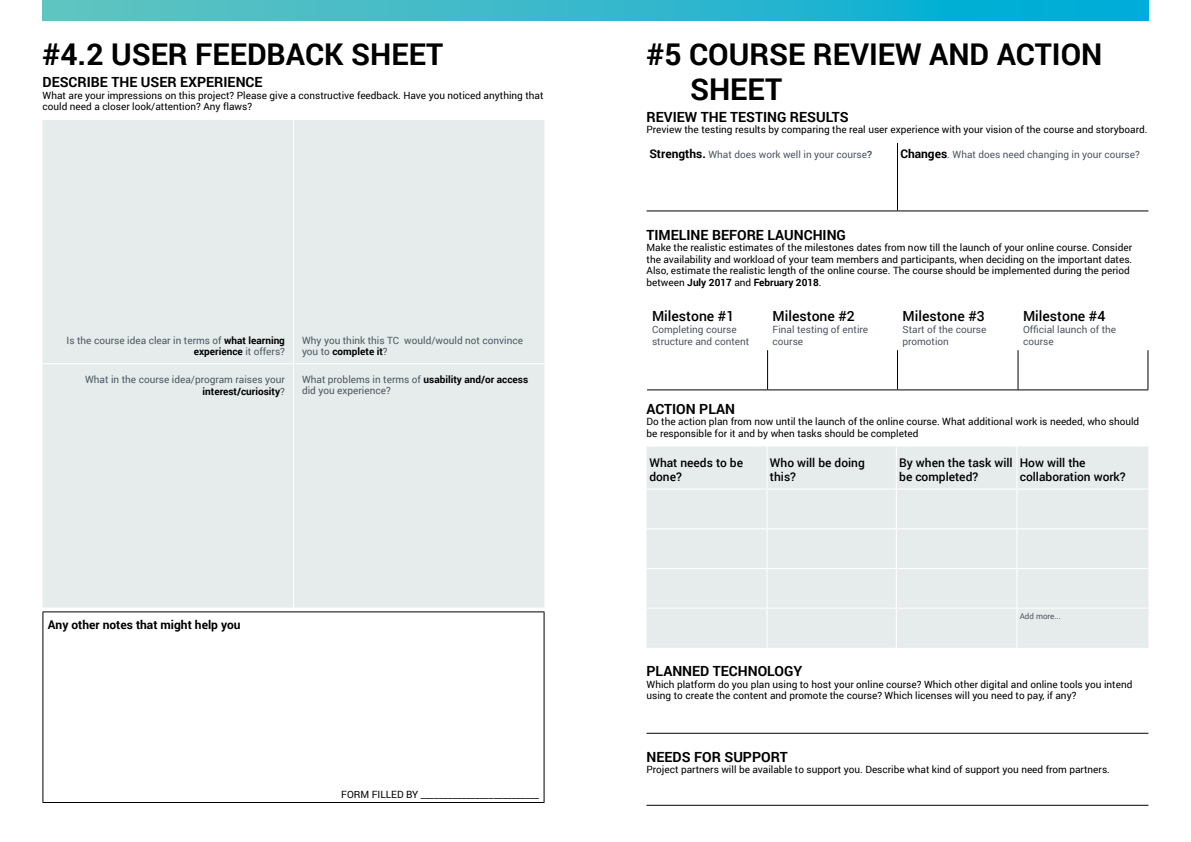
<style>
.page{position:relative;width:1191px;height:842px;background:#fff}
.page>*{position:absolute;margin:0;border:0;box-sizing:border-box;transform-origin:0 0}
.t1{font:700 30px/34.5px "Roboto";color:#000}
.t2{font:700 14px "Roboto";color:#000}
.t3{font:500 14px "Roboto";color:#000}
.t4{font:500 12px/14.4px "Roboto";color:#000}
.t5{font:700 12px "Roboto";color:#000}
.t6{font:10px/11.5px "Roboto";color:#000}
.t7{font:10px/12px "Roboto";color:#4e5762}
.t8{font:8px "Roboto";color:#4e5762}
.s1{font-weight:700;color:#000}
.s2{font-weight:700;font-size:12px;color:#000}
.s3{font-weight:700}
</style>
<div class="page">
<div style="left:43px;top:0;width:1105px;height:21px;background:linear-gradient(to right,#67c4bf,#00acd8)"></div>
<div style="left:43px;top:120px;width:501px;height:487px;background:#e6ecec"></div>
<hr style="left:293px;top:120px;width:1px;height:243px;background:#fff">
<hr style="left:43px;top:363px;width:250px;height:1px;background:#fff">
<hr style="left:293px;top:363px;width:251px;height:1px;background:#fff">
<hr style="left:293px;top:364px;width:1px;height:243px;background:#fff">
<hr style="left:43px;top:611px;width:501px;height:1px;background:#000">
<hr style="left:43px;top:612px;width:1px;height:190px;background:#000">
<hr style="left:544px;top:612px;width:1px;height:190px;background:#000">
<hr style="left:43px;top:802px;width:501px;height:1px;background:#000">
<hr style="left:897px;top:143px;width:1px;height:68px;background:#000">
<hr style="left:646px;top:211px;width:251px;height:1px;background:#000">
<hr style="left:897px;top:211px;width:251px;height:1px;background:#000">
<hr style="left:767px;top:350px;width:1px;height:39px;background:#000">
<hr style="left:897px;top:350px;width:1px;height:39px;background:#000">
<hr style="left:1017px;top:350px;width:1px;height:39px;background:#000">
<hr style="left:1147px;top:350px;width:1px;height:39px;background:#000">
<hr style="left:647px;top:389px;width:120px;height:1px;background:#000">
<hr style="left:767px;top:389px;width:130px;height:1px;background:#000">
<hr style="left:897px;top:389px;width:121px;height:1px;background:#000">
<hr style="left:1018px;top:389px;width:130px;height:1px;background:#000">
<div style="left:646px;top:446px;width:502px;height:202px;background:#e6ecec"></div>
<hr style="left:766px;top:446px;width:1px;height:43px;background:#fff">
<hr style="left:896px;top:446px;width:1px;height:43px;background:#fff">
<hr style="left:1016px;top:446px;width:1px;height:43px;background:#fff">
<hr style="left:646px;top:489px;width:121px;height:1px;background:#fff">
<hr style="left:767px;top:489px;width:129px;height:1px;background:#fff">
<hr style="left:766px;top:489px;width:1px;height:39px;background:#fff">
<hr style="left:896px;top:489px;width:121px;height:1px;background:#fff">
<hr style="left:896px;top:489px;width:1px;height:39px;background:#fff">
<hr style="left:1017px;top:489px;width:131px;height:1px;background:#fff">
<hr style="left:1016px;top:489px;width:1px;height:39px;background:#fff">
<hr style="left:646px;top:528px;width:121px;height:1px;background:#fff">
<hr style="left:767px;top:528px;width:129px;height:1px;background:#fff">
<hr style="left:766px;top:529px;width:1px;height:39px;background:#fff">
<hr style="left:896px;top:528px;width:121px;height:1px;background:#fff">
<hr style="left:896px;top:529px;width:1px;height:39px;background:#fff">
<hr style="left:1017px;top:528px;width:131px;height:1px;background:#fff">
<hr style="left:1016px;top:529px;width:1px;height:39px;background:#fff">
<hr style="left:646px;top:568px;width:121px;height:1px;background:#fff">
<hr style="left:767px;top:568px;width:129px;height:1px;background:#fff">
<hr style="left:766px;top:569px;width:1px;height:39px;background:#fff">
<hr style="left:896px;top:568px;width:121px;height:1px;background:#fff">
<hr style="left:896px;top:569px;width:1px;height:39px;background:#fff">
<hr style="left:1017px;top:568px;width:131px;height:1px;background:#fff">
<hr style="left:1016px;top:569px;width:1px;height:39px;background:#fff">
<hr style="left:646px;top:608px;width:121px;height:1px;background:#fff">
<hr style="left:767px;top:608px;width:129px;height:1px;background:#fff">
<hr style="left:766px;top:608px;width:1px;height:40px;background:#fff">
<hr style="left:896px;top:608px;width:121px;height:1px;background:#fff">
<hr style="left:896px;top:608px;width:1px;height:40px;background:#fff">
<hr style="left:1017px;top:608px;width:131px;height:1px;background:#fff">
<hr style="left:1016px;top:608px;width:1px;height:40px;background:#fff">
<hr style="left:646px;top:733px;width:502px;height:1px;background:#000">
<hr style="left:646px;top:805px;width:502px;height:1px;background:#000">
<h1 class="t1" style="left:43px;top:36px;width:402px">#4.2 USER FEEDBACK SHEET</h1>
<h2 class="t2" style="left:43px;top:72px;width:221px">DESCRIBE THE USER EXPERIENCE</h2>
<p class="t6" style="left:43px;top:89px;width:502px">What are your impressions on this project? Please give a constructive feedback. Have you noticed anything that could need a closer look/attention? Any flaws?</p>
<p class="t7" style="left:67px;top:334px;width:220px;line-height:11.5px;text-align:right">Is the course idea clear in terms of <span class="s1">what learning experience</span> it offers?</p>
<p class="t7" style="left:302px;top:334px;width:222px;line-height:11.5px">Why you think this TC would/would not convince you to <span class="s1">complete it</span>?</p>
<p class="t7" style="left:85px;top:373px;width:201px;text-align:right">What in the course idea/program raises your <span class="s1">interest/curiosity</span>?</p>
<p class="t7" style="left:302px;top:373px;width:228px;line-height:11.5px">What problems in terms of <span class="s1">usability and/or access </span>did you experience?</p>
<p class="t5" style="left:48px;top:617px;width:194px">Any other notes that might help you</p>
<p class="t6" style="left:341px;top:788px;width:199px">FORM FILLED BY __________________________</p>
<h1 class="t1" style="left:690px;top:36px;width:414px;text-indent:-43px">#5 COURSE REVIEW AND ACTION<br>SHEET</h1>
<h2 class="t2" style="left:646px;top:107px;width:204px">REVIEW THE TESTING RESULTS</h2>
<p class="t6" style="left:646px;top:124px;width:502px">Preview the testing results by comparing the real user experience with your vision of the course and storyboard.</p>
<p class="t7" style="left:649px;top:148px;width:224px"><span class="s2">Strengths.</span> What does work well in your course<span class="s3">?</span></p>
<p class="t7" style="left:900px;top:148px;width:241px"><span class="s2">Changes</span>. What does need changing in your course?</p>
<h2 class="t2" style="left:646px;top:225px;width:201px">TIMELINE BEFORE LAUNCHING</h2>
<p class="t6" style="left:646px;top:241px;width:487px">Make the realistic estimates of the milestones dates from now till the launch of your online course. Consider the availability and workload of your team members and participants, when deciding on the important dates.<br>Also, estimate the realistic length of the online course. The course should be implemented during the period between <span class="s3">July 2017</span> and <span class="s3">February 2018</span>.</p>
<h2 class="t3" style="left:652px;top:306px;width:84px">Milestone #1</h2>
<p class="t7" style="left:652px;top:323px;width:99px">Completing course structure and content</p>
<h2 class="t3" style="left:772px;top:306px;width:84px">Milestone #2</h2>
<p class="t7" style="left:772px;top:323px;width:97px">Final testing of entire course</p>
<h2 class="t3" style="left:902px;top:306px;width:84px">Milestone #3</h2>
<p class="t7" style="left:902px;top:323px;width:85px">Start of the course promotion</p>
<h2 class="t3" style="left:1023px;top:306px;width:84px">Milestone #4</h2>
<p class="t7" style="left:1023px;top:323px;width:95px">Official launch of the course</p>
<h2 class="t2" style="left:646px;top:399px;width:90px">ACTION PLAN</h2>
<p class="t6" style="left:646px;top:416px;width:494px">Do the action plan from now until the launch of the online course. What additional work is needed, who should be responsible for it and by when tasks should be completed</p>
<p class="t4" style="left:649px;top:455px;width:95px">What needs to be done?</p>
<p class="t4" style="left:770px;top:455px;width:96px">Who will be doing this?</p>
<p class="t4" style="left:899px;top:455px;width:115px">By when the task will be completed?</p>
<p class="t4" style="left:1019px;top:455px;width:107px">How will the collaboration work?</p>
<p class="t8" style="left:1019px;top:611px;width:43px">Add more...</p>
<h2 class="t2" style="left:646px;top:661px;width:157px">PLANNED TECHNOLOGY</h2>
<p class="t6" style="left:646px;top:678px;width:487px">Which platform do you plan using to host your online course? Which other digital and online tools you intend using to create the content and promote the course? Which licenses will you need to pay, if any?</p>
<h2 class="t2" style="left:646px;top:747px;width:143px">NEEDS FOR SUPPORT</h2>
<p class="t6" style="left:646px;top:764px;width:465px">Project partners will be available to support you. Describe what kind of support you need from partners.</p>
</div>
